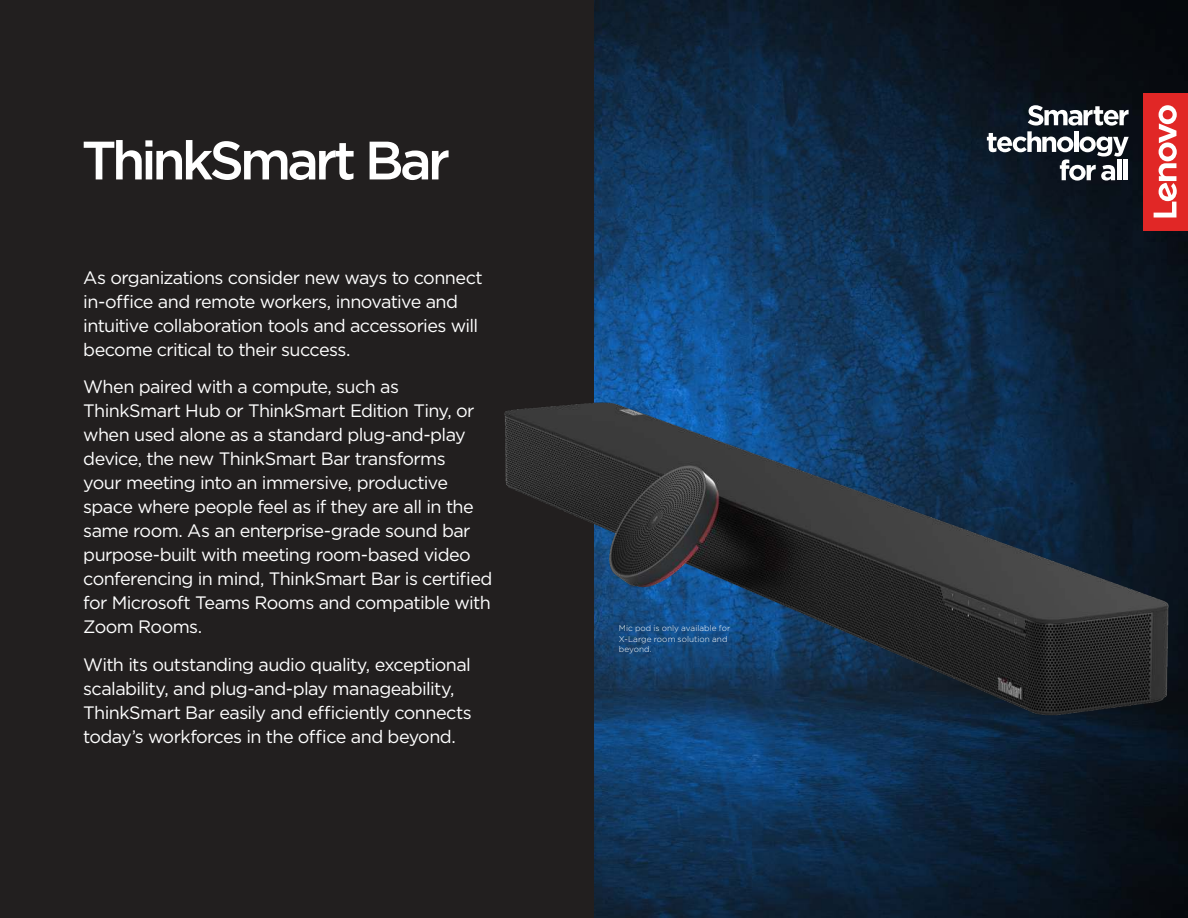
<style>
.page{position:relative;width:1188px;height:918px;background:#fff}
.page>*{position:absolute;margin:0;border:0;box-sizing:border-box;transform-origin:0 0}
.t1{font:500 54px "Gotham";letter-spacing:-.075em;color:#fff}
.t2{font:18px/24px "Gotham";letter-spacing:-.035em;color:#fff}
.t3{font:300 8.25px/10.5px "Gotham";letter-spacing:.005em;color:#fff}
</style>
<div class="page">
<div style="left:0;top:0;width:594px;height:918px;background:#221f1f"></div>
<img style="left:594px;top:0;width:594px;height:918px">
<svg style="left:987px;top:105px;width:142px;height:76px"></svg>
<hr style="left:1117px;top:160px;width:4px;height:20px;background:#fff">
<hr style="left:1123px;top:160px;width:4px;height:20px;background:#fff">
<div style="left:1143px;top:93px;width:45px;height:137px;background:#e12726"></div>
<svg style="left:1154px;top:105px;width:23px;height:113px"></svg>
<img style="left:504px;top:375px;width:684px;height:364px">
<h1 class="t1" style="left:82px;top:136px;width:370px">ThinkSmart Bar</h1>
<p class="t2" style="left:83px;top:267px;width:401px">As organizations consider new ways to connect in-office and remote workers, innovative and intuitive collaboration tools and accessories will become critical to their success.</p>
<p class="t2" style="left:83px;top:376px;width:411px">When paired with a compute, such as ThinkSmart Hub or ThinkSmart Edition Tiny, or when used alone as a standard plug-and-play device, the new ThinkSmart Bar transforms<br>your meeting into an immersive, productive space where people feel as if they are all in the same room. As an enterprise-grade sound bar purpose-built with meeting room-based video conferencing in mind, ThinkSmart Bar is certified for Microsoft Teams Rooms and compatible with Zoom Rooms.</p>
<p class="t2" style="left:83px;top:654px;width:390px">With its outstanding audio quality, exceptional scalability, and plug-and-play manageability, ThinkSmart Bar easily and efficiently connects today’s workforces in the office and beyond.</p>
<p class="t3" style="left:619px;top:624px;width:113px">Mic pod is only available for<br>X-Large room solution and beyond.</p>
</div>
